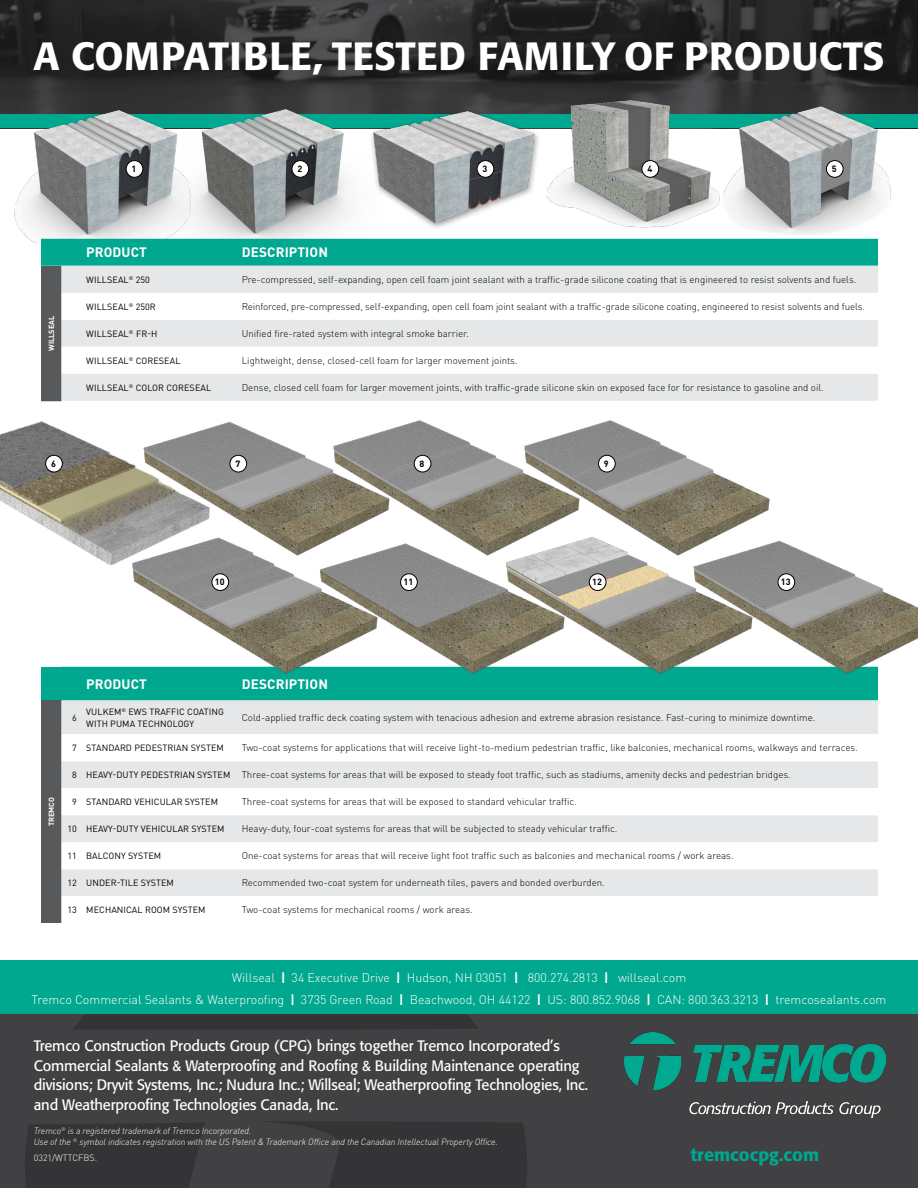
<style>
.page{position:relative;width:918px;height:1188px;background:#fff}
.page>*{position:absolute;margin:0;border:0;box-sizing:border-box;transform-origin:0 0}
.t1{font:500 39px "Formata Pro";letter-spacing:.01em;color:#fff}
.t2{font:500 18px "Formata Pro";color:#00a88f}
.t3{font:15px/19.5px "Formata";letter-spacing:-.01em;color:#fff}
.t4{font:700 13.5px "DINOT";letter-spacing:.01em;color:#fff}
.t5{font:300 12.3px/22.5px "DINOT";color:#fff;text-align:center}
.t6{font:300 9.75px "DINOT";color:#000}
.t7{font:9px/12px "DINOT";letter-spacing:.01em;color:#000}
.t8{font:italic 300 9px/10.8px "DINOT";letter-spacing:-.01em;color:#fff}
.t9{font:700 9px "DINOT";letter-spacing:.01em;color:#000}
.t10{font:300 9px "DINOT";color:#fff}
.t11{font:700 7.5px "DINOT";color:#fff}
.s1{font-weight:400;font-size:9px}
.s2{font-weight:700}
</style>
<div class="page">
<img style="left:0;top:0;width:918px;height:115px">
<div style="left:0;top:115px;width:918px;height:13px;background:#00a88f"></div>
<img style="left:12px;top:102px;width:156px;height:142px">
<img style="left:728px;top:101px;width:167px;height:134px">
<div style="left:0;top:1012px;width:918px;height:176px;background:#414042"></div>
<div style="left:25px;top:1123px;width:180px;height:65px;background:#343335"></div>
<svg style="left:277px;top:1122px;width:250px;height:66px"></svg>
<div style="left:74px;top:1014px;width:404px;height:15px;background:#343335"></div>
<img style="left:624px;top:1033px;width:262px;height:84px">
<img style="left:237px;top:425px;width:80px;height:111px">
<div style="left:230px;top:455px;width:17px;height:17px;background:#fff;border-radius:50%"></div>
<div style="left:230px;top:455px;width:17px;height:17px;border:1px solid #000;border-radius:50%"></div>
<div style="left:126px;top:161px;width:17px;height:16px;background:#fff;border-radius:50%"></div>
<div style="left:126px;top:160px;width:17px;height:18px;border:1px solid #000;border-radius:50%"></div>
<div style="left:41px;top:667px;width:20px;height:33px;background:#00a88f"></div>
<div style="left:61px;top:667px;width:817px;height:33px;background:#00a88f"></div>
<div style="left:41px;top:700px;width:20px;height:223px;background:#58595b"></div>
<div style="left:61px;top:700px;width:817px;height:34px;background:#e6e7e8"></div>
<svg style="left:61px;top:734px;width:817px;height:189px"></svg>
<img style="left:0;top:421px;width:237px;height:145px">
<div style="left:46px;top:455px;width:16px;height:17px;background:#fff;border-radius:50%"></div>
<div style="left:45px;top:455px;width:18px;height:17px;border:1px solid #000;border-radius:50%"></div>
<img style="left:317px;top:420px;width:191px;height:116px">
<div style="left:414px;top:455px;width:17px;height:17px;background:#fff;border-radius:50%"></div>
<div style="left:414px;top:455px;width:17px;height:17px;border:1px solid #000;border-radius:50%"></div>
<img style="left:508px;top:420px;width:262px;height:116px">
<img style="left:116px;top:536px;width:187px;height:149px">
<div style="left:599px;top:455px;width:16px;height:17px;background:#fff;border-radius:50%"></div>
<div style="left:598px;top:455px;width:18px;height:17px;border:1px solid #000;border-radius:50%"></div>
<div style="left:212px;top:574px;width:17px;height:17px;background:#fff;border-radius:50%"></div>
<div style="left:212px;top:573px;width:17px;height:18px;border:1px solid #000;border-radius:50%"></div>
<img style="left:547px;top:94px;width:181px;height:134px">
<div style="left:642px;top:161px;width:17px;height:16px;background:#fff;border-radius:50%"></div>
<div style="left:642px;top:160px;width:17px;height:18px;border:1px solid #000;border-radius:50%"></div>
<div style="left:826px;top:161px;width:17px;height:16px;background:#fff;border-radius:50%"></div>
<div style="left:826px;top:160px;width:18px;height:18px;border:1px solid #000;border-radius:50%"></div>
<div style="left:0;top:960px;width:918px;height:54px;background:#00a88f"></div>
<img style="left:585px;top:536px;width:92px;height:149px">
<div style="left:589px;top:574px;width:17px;height:17px;background:#fff;border-radius:50%"></div>
<div style="left:589px;top:573px;width:17px;height:18px;border:1px solid #000;border-radius:50%"></div>
<img style="left:303px;top:536px;width:282px;height:149px">
<div style="left:401px;top:574px;width:16px;height:17px;background:#fff;border-radius:50%"></div>
<div style="left:400px;top:573px;width:18px;height:18px;border:1px solid #000;border-radius:50%"></div>
<img style="left:677px;top:536px;width:241px;height:149px">
<div style="left:778px;top:574px;width:17px;height:17px;background:#fff;border-radius:50%"></div>
<div style="left:778px;top:573px;width:17px;height:18px;border:1px solid #000;border-radius:50%"></div>
<div style="left:369px;top:108px;width:172px;height:122px;background:#000;opacity:.4"></div>
<img style="left:383px;top:110px;width:162px;height:116px">
<div style="left:477px;top:161px;width:17px;height:16px;background:#fff;border-radius:50%"></div>
<div style="left:477px;top:160px;width:17px;height:18px;border:1px solid #000;border-radius:50%"></div>
<img style="left:168px;top:84px;width:215px;height:155px">
<div style="left:292px;top:161px;width:17px;height:16px;background:#fff;border-radius:50%"></div>
<div style="left:292px;top:160px;width:17px;height:18px;border:1px solid #000;border-radius:50%"></div>
<div style="left:41px;top:239px;width:837px;height:27px;background:#00a88f"></div>
<div style="left:41px;top:266px;width:20px;height:135px;background:#58595b"></div>
<div style="left:61px;top:266px;width:817px;height:135px;background:#e6e7e8"></div>
<svg style="left:61px;top:293px;width:817px;height:81px"></svg>
<svg style="left:41px;top:401px;width:20px;height:1px"></svg>
<h1 class="t1" style="left:33px;top:31px;width:853px">A COMPATIBLE, TESTED FAMILY OF PRODUCTS</h1>
<p class="t11" style="left:46px;top:351px;width:37px;rotate:-90deg">WILLSEAL</p>
<p class="t9" style="left:132px;top:163px;width:6px">1</p>
<p class="t9" style="left:297px;top:163px;width:6px">2</p>
<p class="t9" style="left:483px;top:163px;width:6px">3</p>
<h3 class="t4" style="left:86px;top:244px;width:62px">PRODUCT</h3>
<h3 class="t4" style="left:242px;top:244px;width:88px">DESCRIPTION</h3>
<p class="t9" style="left:647px;top:163px;width:6px">4</p>
<p class="t9" style="left:832px;top:163px;width:6px">5</p>
<p class="t7" style="left:86px;top:273px;width:65px">WILLSEAL<sup>®</sup> 250</p>
<p class="t6" style="left:242px;top:273px;width:616px">Pre-compressed, self-expanding, open cell foam joint sealant with a traffic-grade silicone coating that is engineered to resist solvents and fuels.</p>
<p class="t7" style="left:86px;top:300px;width:71px">WILLSEAL<sup>®</sup> 250R</p>
<p class="t6" style="left:242px;top:300px;width:625px">Reinforced, pre-compressed, self-expanding, open cell foam joint sealant with a traffic-grade silicone coating, engineered to resist solvents and fuels.</p>
<p class="t7" style="left:86px;top:327px;width:73px">WILLSEAL<sup>®</sup> FR-H</p>
<p class="t6" style="left:242px;top:327px;width:229px">Unified fire-rated system with integral smoke barrier.</p>
<p class="t7" style="left:86px;top:354px;width:96px">WILLSEAL<sup>®</sup> CORESEAL</p>
<p class="t6" style="left:242px;top:354px;width:277px">Lightweight, dense, closed-cell foam for larger movement joints.</p>
<p class="t7" style="left:86px;top:381px;width:126px">WILLSEAL<sup>®</sup> COLOR CORESEAL</p>
<p class="t6" style="left:242px;top:381px;width:584px">Dense, closed cell foam for larger movement joints, with traffic-grade silicone skin on exposed face for for resistance to gasoline and oil.</p>
<p class="t9" style="left:51px;top:458px;width:6px">6</p>
<p class="t9" style="left:420px;top:458px;width:6px">8</p>
<p class="t9" style="left:604px;top:458px;width:6px">9</p>
<p class="t9" style="left:235px;top:458px;width:6px">7</p>
<p class="t9" style="left:215px;top:576px;width:11px">10</p>
<p class="t9" style="left:404px;top:576px;width:11px">11</p>
<p class="t9" style="left:592px;top:576px;width:11px">12</p>
<p class="t9" style="left:781px;top:576px;width:11px">13</p>
<p class="t11" style="left:46px;top:826px;width:31px;rotate:-90deg">TREMCO</p>
<h3 class="t4" style="left:86px;top:675px;width:62px">PRODUCT</h3>
<h3 class="t4" style="left:242px;top:675px;width:88px">DESCRIPTION</h3>
<p class="t7" style="left:72px;top:711px;width:6px">6</p>
<p class="t7" style="left:86px;top:705px;width:139px">VULKEM<sup>®</sup> EWS TRAFFIC COATING<br>WITH PUMA TECHNOLOGY</p>
<p class="t6" style="left:242px;top:712px;width:575px">Cold-applied traffic deck coating system with tenacious adhesion and extreme abrasion resistance. Fast-curing to minimize downtime.</p>
<p class="t7" style="left:72px;top:742px;width:153px">7 STANDARD PEDESTRIAN SYSTEM</p>
<p class="t6" style="left:242px;top:742px;width:618px">Two-coat systems for applications that will receive light-to-medium pedestrian traffic, like balconies, mechanical rooms, walkways and terraces.</p>
<p class="t6" style="left:72px;top:769px;width:720px"><span class="s1">8 HEAVY-DUTY PEDESTRIAN SYSTEM</span> Three-coat systems for areas that will be exposed to steady foot traffic, such as stadiums, amenity decks and pedestrian bridges.</p>
<p class="t7" style="left:72px;top:796px;width:147px">9 STANDARD VEHICULAR SYSTEM</p>
<p class="t6" style="left:242px;top:796px;width:337px">Three-coat systems for areas that will be exposed to standard vehicular traffic.</p>
<p class="t7" style="left:67px;top:823px;width:159px">10 HEAVY-DUTY VEHICULAR SYSTEM</p>
<p class="t6" style="left:242px;top:823px;width:377px">Heavy-duty, four-coat systems for areas that will be subjected to steady vehicular traffic.</p>
<p class="t7" style="left:67px;top:850px;width:95px">11 BALCONY SYSTEM</p>
<p class="t6" style="left:242px;top:850px;width:493px">One-coat systems for areas that will receive light foot traffic such as balconies and mechanical rooms / work areas.</p>
<p class="t7" style="left:67px;top:877px;width:108px">12 UNDER-TILE SYSTEM</p>
<p class="t6" style="left:242px;top:877px;width:365px">Recommended two-coat system for underneath tiles, pavers and bonded overburden.</p>
<p class="t7" style="left:67px;top:904px;width:140px">13 MECHANICAL ROOM SYSTEM</p>
<p class="t6" style="left:242px;top:904px;width:233px">Two-coat systems for mechanical rooms / work areas.</p>
<p class="t5" style="left:31px;top:966px;width:857px">Willseal <span class="s2">|</span> 34 Executive Drive <span class="s2">|</span> Hudson, NH 03051 <span class="s2">|</span> 800.274.2813 <span class="s2">|</span> willseal.com<br>Tremco Commercial Sealants &amp; Waterproofing <span class="s2">|</span> 3735 Green Road <span class="s2">|</span> Beachwood, OH 44122 <span class="s2">|</span> US: 800.852.9068 <span class="s2">|</span> CAN: 800.363.3213 <span class="s2">|</span> tremcosealants.com</p>
<p class="t3" style="left:34px;top:1036px;width:556px">Tremco Construction Products Group (CPG) brings together Tremco Incorporated’s Commercial Sealants &amp; Waterproofing and Roofing &amp; Building Maintenance operating divisions; Dryvit Systems, Inc.; Nudura Inc.; Willseal; Weatherproofing Technologies, Inc. and Weatherproofing Technologies Canada, Inc.</p>
<p class="t8" style="left:34px;top:1125px;width:466px">Tremco<sup>®</sup> is a registered trademark of Tremco Incorporated.<br>Use of the <sup>®</sup> symbol indicates registration with the US Patent &amp; Trademark Office and the Canadian Intellectual Property Office.</p>
<p class="t10" style="left:34px;top:1152px;width:65px">0321/WTTCFBS.</p>
<h2 class="t2" style="left:691px;top:1143px;width:130px">tremcocpg.com</h2>
</div>
